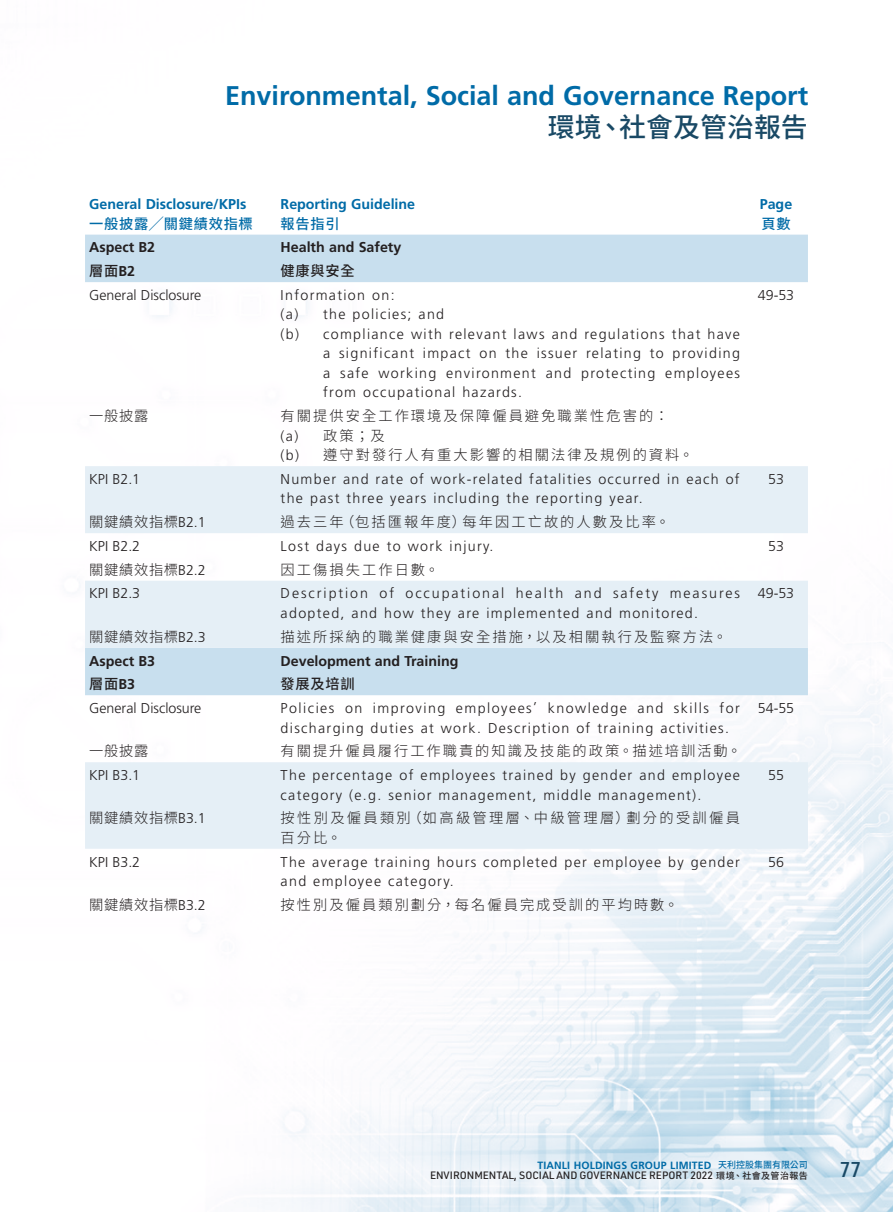
<style>
.page{position:relative;width:893px;height:1212px;background:#fff}
.page>*{position:absolute;margin:0;border:0;box-sizing:border-box;transform-origin:0 0}
.t1{font:700 27px "Frutiger LT Std";color:#006ba7}
.t2{font:500 27px "Source Han Sans TC";color:#194965}
.t3{font:500 21px "URWDIN";color:#194965}
.C_Body_Text{font:300 14.25px/19.5px "Frutiger LT Std";letter-spacing:.095em;color:#231f20}
.C_Body_Text-2{font:300 14.25px/19.5px "Source Han Sans TC";letter-spacing:.145em;color:#231f20}
.C_Body_Text-3{font:300 14.25px/19.5px "Frutiger LT Std";letter-spacing:.135em;color:#231f20}
.Body_Text{font:300 14.25px "Frutiger LT Std";color:#231f20}
.Body_Text-2{font:300 14.25px "Source Han Sans TC";letter-spacing:.05em;color:#231f20}
.Body_Text-3{font:700 14.25px "Frutiger LT Std";color:#231f20}
.Body_Text-4{font:700 14.25px "Frutiger LT Std";color:#006ba7}
.Body_Text-5{font:500 14.25px "Source Han Sans TC";letter-spacing:.05em;color:#231f20}
.Body_Text-6{font:500 14.25px "Source Han Sans TC";letter-spacing:.05em;color:#006ba7}
.t4{font:500 10.5px "URWDIN";letter-spacing:-.005em;color:#231f20}
.t5{font:700 10.5px "Frutiger LT Std";letter-spacing:.015em;color:#006ba7}
.s1{font-family:"Frutiger LT Std";font-weight:700}
.s2{font-family:"Frutiger LT Std"}
.s3{font-family:"Source Han Sans TC";font-weight:500;font-size:9px}
.s4{font-family:"Source Han Sans TC";font-size:9px}
</style>
<div class="page">
<img style="left:79px;top:234px;width:814px;height:978px">
<svg style="left:85px;top:235px;width:723px;height:231px"></svg>
<svg style="left:85px;top:466px;width:723px;height:383px;fill:#e5eff6"></svg>
<h1 class="t1" style="left:225px;top:80px;width:584px">Environmental, Social and Governance Report</h1>
<h1 class="t2" style="left:548px;top:112px;width:262px">環境、社會及管治報告</h1>
<p class="Body_Text-4" style="left:89px;top:196px;width:159px">General Disclosure/KPIs</p>
<p class="Body_Text-4" style="left:281px;top:196px;width:136px">Reporting Guideline</p>
<p class="Body_Text-4" style="left:760px;top:196px;width:34px">Page</p>
<p class="Body_Text-6" style="left:89px;top:215px;width:165px">一般披露╱關鍵績效指標</p>
<p class="Body_Text-6" style="left:281px;top:215px;width:61px">報告指引</p>
<p class="Body_Text-6" style="left:761px;top:215px;width:31px">頁數</p>
<p class="Body_Text-3" style="left:89px;top:239px;width:67px">Aspect B2</p>
<p class="Body_Text-3" style="left:281px;top:239px;width:122px">Health and Safety</p>
<p class="Body_Text-5" style="left:89px;top:263px;width:47px">層面<span class="s1">B2</span></p>
<p class="Body_Text-5" style="left:281px;top:263px;width:75px">健康與安全</p>
<p class="Body_Text" style="left:89px;top:287px;width:114px">General Disclosure</p>
<p class="C_Body_Text" style="left:281px;top:285px;width:115px">Information on:</p>
<p class="C_Body_Text" style="left:281px;top:305px;width:165px">(a) the policies; and</p>
<p class="C_Body_Text" style="left:323px;top:324px;width:418px;text-align:justify;text-indent:-43px">(b) compliance with relevant laws and regulations that have a significant impact on the issuer relating to providing a safe working environment and protecting employees from occupational hazards.</p>
<p class="Body_Text" style="left:758px;top:287px;width:38px">49-53</p>
<p class="Body_Text-2" style="left:89px;top:408px;width:61px">一般披露</p>
<p class="C_Body_Text-2" style="left:281px;top:406px;width:390px">有關提供安全工作環境及保障僱員避免職業性危害的：</p>
<p class="C_Body_Text-2" style="left:281px;top:426px;width:106px"><span class="s2">(a)</span> 政策；及</p>
<p class="C_Body_Text-2" style="left:281px;top:445px;width:414px"><span class="s2">(b)</span> 遵守對發行人有重大影響的相關法律及規例的資料。</p>
<p class="Body_Text" style="left:89px;top:471px;width:52px">KPI B2.1</p>
<p class="C_Body_Text" style="left:281px;top:469px;width:460px">Number and rate of work-related fatalities occurred in each of the past three years including the reporting year.</p>
<p class="Body_Text" style="left:768px;top:471px;width:17px">53</p>
<p class="Body_Text-2" style="left:89px;top:514px;width:118px">關鍵績效指標<span class="s2">B2.1</span></p>
<p class="C_Body_Text-2" style="left:281px;top:512px;width:391px">過去三年（包括匯報年度）每年因工亡故的人數及比率。</p>
<p class="Body_Text" style="left:89px;top:538px;width:52px">KPI B2.2</p>
<p class="C_Body_Text" style="left:281px;top:536px;width:214px">Lost days due to work injury.</p>
<p class="Body_Text" style="left:768px;top:538px;width:17px">53</p>
<p class="Body_Text-2" style="left:89px;top:561px;width:118px">關鍵績效指標<span class="s2">B2.2</span></p>
<p class="C_Body_Text-2" style="left:281px;top:560px;width:160px">因工傷損失工作日數。</p>
<p class="Body_Text" style="left:89px;top:585px;width:52px">KPI B2.3</p>
<p class="C_Body_Text-3" style="left:281px;top:584px;width:461px">Description of occupational health and safety measures adopted, and how they are implemented and monitored.</p>
<p class="Body_Text" style="left:758px;top:585px;width:38px">49-53</p>
<p class="Body_Text-2" style="left:89px;top:628px;width:118px">關鍵績效指標<span class="s2">B2.3</span></p>
<p class="C_Body_Text-2" style="left:281px;top:627px;width:448px">描述所採納的職業健康與安全措施，以及相關執行及監察方法。</p>
<p class="Body_Text-3" style="left:89px;top:652px;width:67px">Aspect B3</p>
<p class="Body_Text-3" style="left:281px;top:652px;width:179px">Development and Training</p>
<p class="Body_Text-5" style="left:89px;top:676px;width:47px">層面<span class="s1">B3</span></p>
<p class="Body_Text-5" style="left:281px;top:676px;width:75px">發展及培訓</p>
<p class="Body_Text" style="left:89px;top:700px;width:114px">General Disclosure</p>
<p class="C_Body_Text" style="left:281px;top:698px;width:461px">Policies on improving employees’ knowledge and skills for discharging duties at work. Description of training activities.</p>
<p class="Body_Text" style="left:758px;top:700px;width:38px">54-55</p>
<p class="Body_Text-2" style="left:89px;top:743px;width:61px">一般披露</p>
<p class="C_Body_Text-2" style="left:281px;top:741px;width:462px">有關提升僱員履行工作職責的知識及技能的政策。描述培訓活動。</p>
<p class="Body_Text" style="left:89px;top:767px;width:52px">KPI B3.1</p>
<p class="C_Body_Text" style="left:281px;top:765px;width:461px">The percentage of employees trained by gender and employee category (e.g. senior management, middle management).</p>
<p class="Body_Text" style="left:768px;top:767px;width:17px">55</p>
<p class="Body_Text-2" style="left:89px;top:810px;width:118px">關鍵績效指標<span class="s2">B3.1</span></p>
<p class="C_Body_Text-2" style="left:281px;top:808px;width:461px">按性別及僱員類別（如高級管理層、中級管理層）劃分的受訓僱員百分比。</p>
<p class="Body_Text" style="left:89px;top:853px;width:52px">KPI B3.2</p>
<p class="C_Body_Text" style="left:281px;top:852px;width:461px">The average training hours completed per employee by gender and employee category.</p>
<p class="Body_Text" style="left:768px;top:853px;width:17px">56</p>
<p class="Body_Text-2" style="left:89px;top:896px;width:118px">關鍵績效指標<span class="s2">B3.2</span></p>
<p class="C_Body_Text-2" style="left:281px;top:895px;width:399px">按性別及僱員類別劃分，每名僱員完成受訓的平均時數。</p>
<p class="t5" style="left:537px;top:1159px;width:272px">TIANLI HOLDINGS GROUP LIMITED <span class="s3">天利控股集團有限公司</span></p>
<p class="t4" style="left:430px;top:1168px;width:379px">ENVIRONMENTAL, SOCIAL AND GOVERNANCE REPORT 2022 <span class="s4">環境、社會及管治報告</span></p>
<h2 class="t3" style="left:839px;top:1156px;width:24px">77</h2>
</div>
